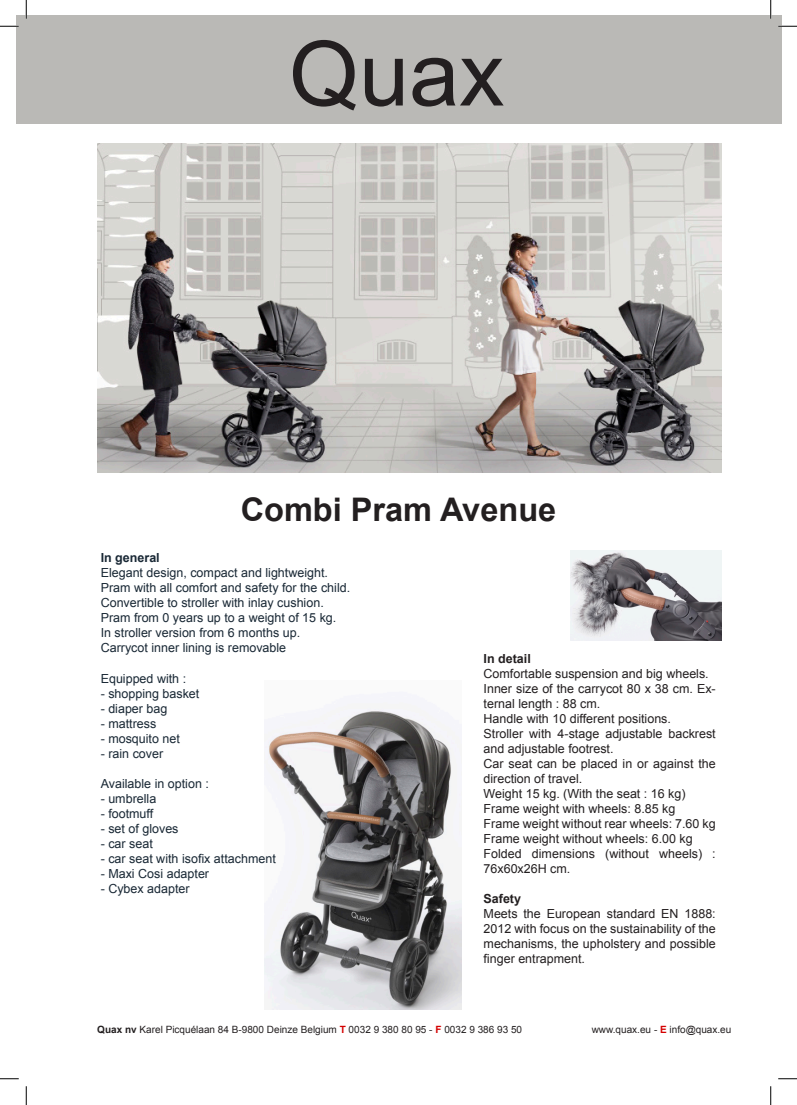
<style>
.page{position:relative;width:797px;height:1105px;background:#fff}
.page>*{position:absolute;margin:0;border:0;box-sizing:border-box;transform-origin:0 0}
.t1{font:90px "Arial";color:#231f20}
.t2{font:700 32.5px "Arial";color:#231f20}
.t3{font:12.5px/15px "Arial";color:#231f20}
.t4{font:12.5px "Arial";color:#192835}
.t5{font:700 12.5px "Arial";color:#231f20}
.t6{font:700 12.5px "Arial";color:#192835}
.t7{font:10px "Arial";color:#231f20}
.s1{font-weight:700}
.s2{font-weight:700;color:#d40000}
</style>
<div class="page">
<div style="left:16px;top:16px;width:765px;height:108px;background:#bab9b6"></div>
<img style="left:97px;top:143px;width:624px;height:329px">
<img style="left:264px;top:707px;width:198px;height:302px">
<img style="left:570px;top:551px;width:151px;height:90px">
<svg style="left:0;top:25px;width:19px;height:2px"></svg>
<svg style="left:778px;top:25px;width:19px;height:2px"></svg>
<svg style="left:0;top:1078px;width:19px;height:1px"></svg>
<svg style="left:778px;top:1078px;width:19px;height:1px"></svg>
<svg style="left:25px;top:0;width:2px;height:19px"></svg>
<svg style="left:25px;top:1086px;width:2px;height:19px"></svg>
<svg style="left:770px;top:0;width:1px;height:19px"></svg>
<svg style="left:770px;top:1086px;width:1px;height:19px"></svg>
<p class="t1" style="left:289px;top:15px;width:217px">Quax</p>
<p class="t2" style="left:241px;top:488px;width:317px">Combi Pram Avenue</p>
<p class="t6" style="left:101px;top:550px;width:61px">In general</p>
<p class="t4" style="left:101px;top:565px;width:229px">Elegant design, compact and lightweight.</p>
<p class="t4" style="left:101px;top:580px;width:251px">Pram with all comfort and safety for the child.</p>
<p class="t4" style="left:101px;top:595px;width:224px">Convertible to stroller with inlay cushion.</p>
<p class="t4" style="left:101px;top:610px;width:237px">Pram from 0 years up to a weight of 15 kg.</p>
<p class="t4" style="left:101px;top:625px;width:201px">In stroller version from 6 months up.</p>
<p class="t4" style="left:101px;top:640px;width:187px">Carrycot inner lining is removable</p>
<p class="t4" style="left:101px;top:670px;width:87px">Equipped with :</p>
<p class="t4" style="left:101px;top:685px;width:100px">- shopping basket</p>
<p class="t4" style="left:101px;top:700px;width:68px">- diaper bag</p>
<p class="t4" style="left:101px;top:715px;width:57px">- mattress</p>
<p class="t4" style="left:101px;top:730px;width:81px">- mosquito net</p>
<p class="t4" style="left:101px;top:745px;width:64px">- rain cover</p>
<p class="t4" style="left:101px;top:775px;width:110px">Available in option :</p>
<p class="t4" style="left:101px;top:790px;width:57px">- umbrella</p>
<p class="t4" style="left:101px;top:805px;width:54px">- footmuff</p>
<p class="t4" style="left:101px;top:820px;width:79px">- set of gloves</p>
<p class="t4" style="left:101px;top:835px;width:54px">- car seat</p>
<p class="t4" style="left:101px;top:850px;width:177px">- car seat with isofix attachment</p>
<p class="t4" style="left:101px;top:865px;width:110px">- Maxi Cosi adapter</p>
<p class="t4" style="left:101px;top:880px;width:90px">- Cybex adapter</p>
<p class="t5" style="left:483px;top:650px;width:49px">In detail</p>
<p class="t3" style="left:483px;top:666px;width:227px">Comfortable suspension and big wheels.</p>
<p class="t3" style="left:483px;top:681px;width:234px">Inner size of the carrycot 80 x 38 cm. Ex&shy;ternal length : 88 cm.</p>
<p class="t3" style="left:483px;top:711px;width:189px">Handle with 10 different positions.</p>
<p class="t3" style="left:483px;top:726px;width:234px">Stroller with 4-stage adjustable backrest and adjustable footrest.</p>
<p class="t3" style="left:483px;top:756px;width:234px">Car seat can be placed in or against the direction of travel.</p>
<p class="t3" style="left:483px;top:786px;width:203px">Weight 15 kg. (With the seat : 16 kg)</p>
<p class="t3" style="left:483px;top:801px;width:193px">Frame weight with wheels: 8.85 kg</p>
<p class="t3" style="left:483px;top:816px;width:234px">Frame weight without rear wheels: 7.60 kg</p>
<p class="t3" style="left:483px;top:831px;width:211px">Frame weight without wheels: 6.00 kg</p>
<p class="t3" style="left:483px;top:846px;width:234px">Folded dimensions (without wheels) :<br>76x60x26H cm.</p>
<p class="t5" style="left:483px;top:890px;width:39px">Safety</p>
<p class="t3" style="left:483px;top:906px;width:234px;text-align:justify">Meets the European standard EN 1888:<br>2012 with focus on the sustainability of the mechanisms, the upholstery and possible finger entrapment.</p>
<p class="t7" style="left:97px;top:1023px;width:426px"><span class="s1">Quax nv</span> Karel Picquélaan 84 B-9800 Deinze Belgium <span class="s2">T</span> 0032 9 380 80 95 - <span class="s2">F</span> 0032 9 386 93 50</p>
<p class="t7" style="left:591px;top:1023px;width:141px">www.quax.eu - <span class="s2">E</span> info@quax.eu</p>
</div>
